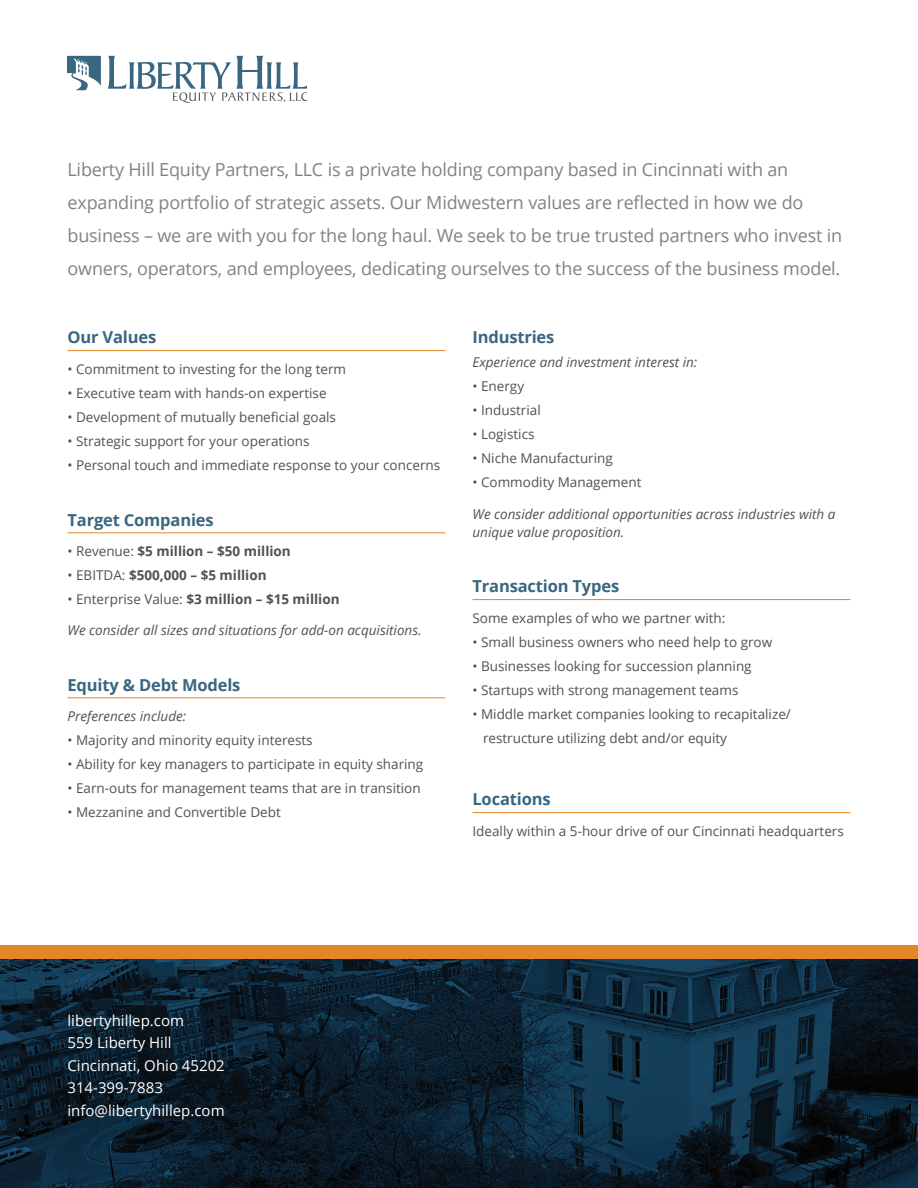
<style>
.page{position:relative;width:918px;height:1188px;background:#fff}
.page>*{position:absolute;margin:0;border:0;box-sizing:border-box;transform-origin:0 0}
.LEADIN{font:18px/33px "Open Sans";letter-spacing:-.01em;color:#838283}
.SUBHEAD{font:700 16.5px "Open Sans";letter-spacing:-.01em;color:#3a6680}
.COPY__no_space{font:700 16.5px "Open Sans";letter-spacing:-.01em;color:#3a6680}
.t1{font:15px/22.5px "Open Sans";color:#fff}
.COPY__no_space-2{font:13.5px/24px "Open Sans";color:#535051}
.COPY__no_space-3{font:italic 13.5px/18px "Open Sans";color:#535051}
.COPY__no_space-4{font:700 13.5px "Open Sans";color:#535051}
.s1{font-weight:400}
</style>
<div class="page">
<img style="left:0;top:959px;width:918px;height:229px">
<div style="left:0;top:945px;width:918px;height:14px;background:#e18725"></div>
<svg style="left:68px;top:56px;width:33px;height:34px"></svg>
<svg style="left:108px;top:56px;width:199px;height:47px"></svg>
<hr style="left:68px;top:350px;width:378px;height:1px;background:#e18725">
<hr style="left:68px;top:533px;width:378px;height:1px;background:#e18725">
<hr style="left:68px;top:698px;width:378px;height:1px;background:#e18725">
<hr style="left:472px;top:599px;width:378px;height:1px;background:#e18725">
<hr style="left:472px;top:812px;width:378px;height:1px;background:#e18725">
<p class="LEADIN" style="left:68px;top:152px;width:776px">Liberty Hill Equity Partners, LLC is a private holding company based in Cincinnati with an expanding portfolio of strategic assets. Our Midwestern values are reflected in how we do business – we are with you for the long haul. We seek to be true trusted partners who invest in owners, operators, and employees, dedicating ourselves to the success of the business model.</p>
<p class="SUBHEAD" style="left:68px;top:326px;width:90px">Our Values</p>
<p class="COPY__no_space-2" style="left:68px;top:357px;width:280px">• Commitment to investing for the long term</p>
<p class="COPY__no_space-2" style="left:68px;top:381px;width:261px">• Executive team with hands-on expertise</p>
<p class="COPY__no_space-2" style="left:68px;top:405px;width:270px">• Development of mutually beneficial goals</p>
<p class="COPY__no_space-2" style="left:68px;top:429px;width:244px">• Strategic support for your operations</p>
<p class="COPY__no_space-2" style="left:68px;top:453px;width:374px">• Personal touch and immediate response to your concerns</p>
<p class="SUBHEAD" style="left:68px;top:508px;width:148px">Target Companies</p>
<p class="COPY__no_space-4" style="left:68px;top:542px;width:225px"><span class="s1">• Revenue:</span> $5 million – $50 million</p>
<p class="COPY__no_space-4" style="left:68px;top:566px;width:201px"><span class="s1">• EBITDA:</span> $500,000 – $5 million</p>
<p class="COPY__no_space-4" style="left:68px;top:590px;width:274px"><span class="s1">• Enterprise Value:</span> $3 million – $15 million</p>
<p class="COPY__no_space-3" style="left:68px;top:621px;width:356px">We consider all sizes and situations for add-on acquisitions.</p>
<p class="SUBHEAD" style="left:68px;top:673px;width:174px">Equity &amp; Debt Models</p>
<p class="COPY__no_space-3" style="left:68px;top:707px;width:120px">Preferences include:</p>
<p class="COPY__no_space-2" style="left:68px;top:728px;width:247px">• Majority and minority equity interests</p>
<p class="COPY__no_space-2" style="left:68px;top:752px;width:357px">• Ability for key managers to participate in equity sharing</p>
<p class="COPY__no_space-2" style="left:68px;top:776px;width:355px">• Earn-outs for management teams that are in transition</p>
<p class="COPY__no_space-2" style="left:68px;top:800px;width:215px">• Mezzanine and Convertible Debt</p>
<p class="COPY__no_space" style="left:472px;top:326px;width:83px">Industries</p>
<p class="COPY__no_space-3" style="left:472px;top:353px;width:226px">Experience and investment interest in:</p>
<p class="COPY__no_space-2" style="left:472px;top:374px;width:53px">• Energy</p>
<p class="COPY__no_space-2" style="left:472px;top:398px;width:70px">• Industrial</p>
<p class="COPY__no_space-2" style="left:472px;top:422px;width:64px">• Logistics</p>
<p class="COPY__no_space-2" style="left:472px;top:446px;width:142px">• Niche Manufacturing</p>
<p class="COPY__no_space-2" style="left:472px;top:470px;width:170px">• Commodity Management</p>
<p class="COPY__no_space-3" style="left:472px;top:505px;width:364px">We consider additional opportunities across industries with a unique value proposition.</p>
<p class="SUBHEAD" style="left:472px;top:575px;width:148px">Transaction Types</p>
<p class="COPY__no_space-2" style="left:472px;top:606px;width:254px">Some examples of who we partner with:</p>
<p class="COPY__no_space-2" style="left:472px;top:630px;width:301px">• Small business owners who need help to grow</p>
<p class="COPY__no_space-2" style="left:472px;top:654px;width:281px">• Businesses looking for succession planning</p>
<p class="COPY__no_space-2" style="left:472px;top:678px;width:267px">• Startups with strong management teams</p>
<p class="COPY__no_space-2" style="left:483px;top:702px;width:309px;text-indent:-11px">• Middle market companies looking to recapitalize/ restructure utilizing debt and/or equity</p>
<p class="SUBHEAD" style="left:472px;top:788px;width:80px">Locations</p>
<p class="COPY__no_space-2" style="left:472px;top:819px;width:373px">Ideally within a 5-hour drive of our Cincinnati headquarters</p>
<p class="t1" style="left:68px;top:1009px;width:159px">libertyhillep.com<br>559 Liberty Hill<br>Cincinnati, Ohio 45202<br>314-399-7883 info@libertyhillep.com</p>
</div>
